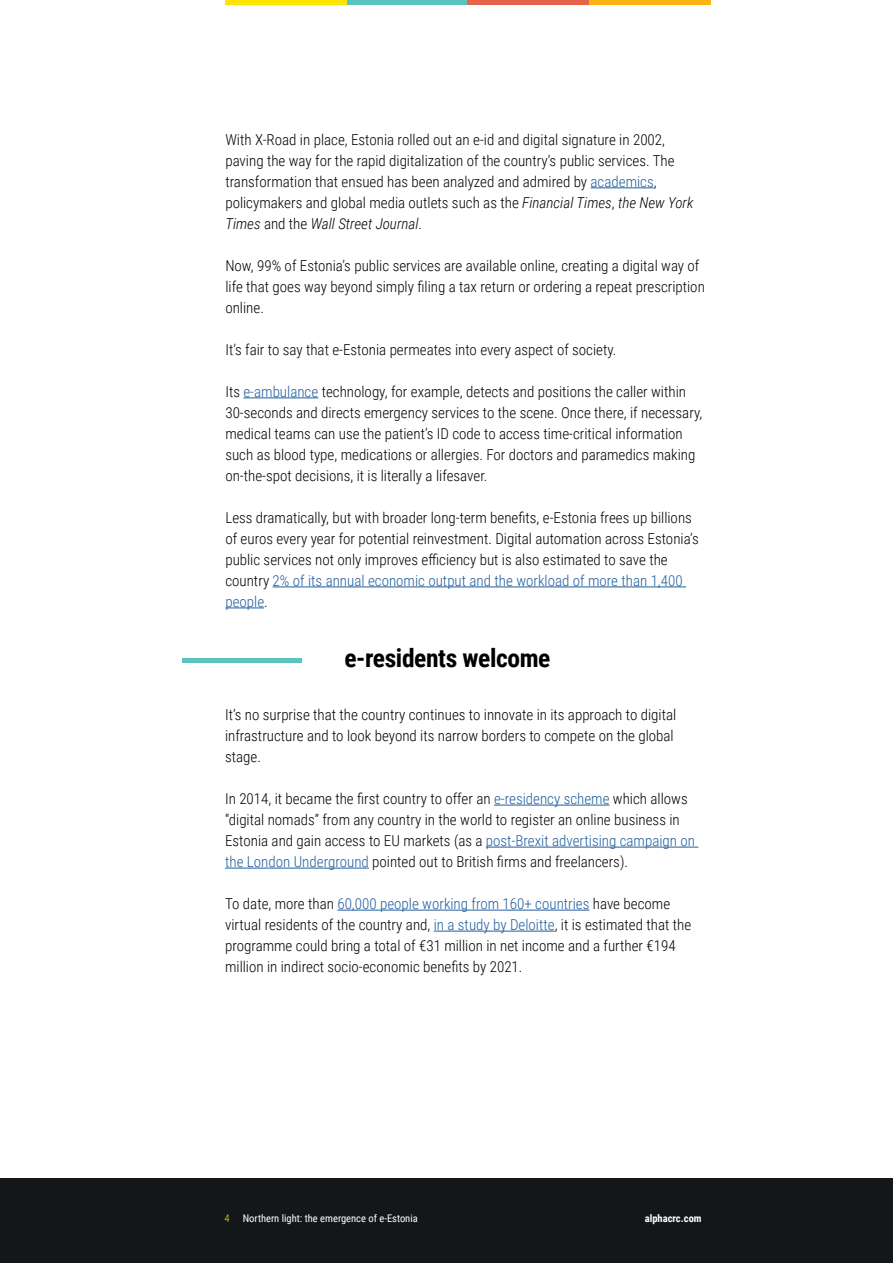
<style>
.page{position:relative;width:893px;height:1263px;background:#fff}
.page>*{position:absolute;margin:0;border:0;box-sizing:border-box;transform-origin:0 0}
.t1{font:700 25.5px "Roboto Condensed";letter-spacing:-.015em;color:#000}
.t2{font:300 15px/21px "Roboto Condensed";color:#000}
.t3{font:10.5px "Roboto Condensed";color:#fff}
.t4{font:700 10.5px "Roboto Condensed";color:#fff}
.t5{font:300 10.5px "Roboto Condensed";color:#ffe600}
.s1{color:#215e9e}
.s2{font-style:italic}
</style>
<div class="page">
<div style="left:0;top:1178px;width:893px;height:85px;background:#13171a"></div>
<hr style="left:346px;top:0;width:122px;height:4px;background:#58c4bd">
<hr style="left:468px;top:0;width:121px;height:4px;background:#e6644a">
<hr style="left:225px;top:0;width:122px;height:4px;background:#ffe600">
<hr style="left:589px;top:0;width:121px;height:4px;background:#fcb316">
<hr style="left:591px;top:187px;width:63px;height:1px;background:#215e9e">
<hr style="left:243px;top:397px;width:75px;height:1px;background:#215e9e">
<hr style="left:273px;top:586px;width:413px;height:1px;background:#215e9e">
<hr style="left:225px;top:607px;width:39px;height:1px;background:#215e9e">
<hr style="left:183px;top:659px;width:119px;height:4px;background:#58c4bd">
<hr style="left:494px;top:805px;width:116px;height:1px;background:#215e9e">
<hr style="left:486px;top:847px;width:212px;height:1px;background:#215e9e">
<hr style="left:225px;top:868px;width:144px;height:1px;background:#215e9e">
<hr style="left:337px;top:910px;width:252px;height:1px;background:#215e9e">
<hr style="left:434px;top:931px;width:121px;height:1px;background:#215e9e">
<p class="t2" style="left:225px;top:128px;width:470px">With X-Road in place, Estonia rolled out an e-id and digital signature in 2002, paving the way for the rapid digitalization of the country’s public services. The transformation that ensued has been analyzed and admired by <span class="s1">academics</span>, policymakers and global media outlets such as the <span class="s2">Financial Times</span>, <span class="s2">the New York Times</span> and the <span class="s2">Wall Street Journal</span>.</p>
<p class="t2" style="left:225px;top:254px;width:481px">Now, 99% of Estonia’s public services are available online, creating a digital way of life that goes way beyond simply filing a tax return or ordering a repeat prescription online.</p>
<p class="t2" style="left:225px;top:338px;width:393px">It’s fair to say that e-Estonia permeates into every aspect of society.</p>
<p class="t2" style="left:225px;top:380px;width:478px">Its <span class="s1">e-ambulance</span> technology, for example, detects and positions the caller within 30-seconds and directs emergency services to the scene. Once there, if necessary, medical teams can use the patient’s ID code to access time-critical information such as blood type, medications or allergies. For doctors and paramedics making on-the-spot decisions, it is literally a lifesaver.</p>
<p class="t2" style="left:225px;top:506px;width:475px">Less dramatically, but with broader long-term benefits, e-Estonia frees up billions of euros every year for potential reinvestment. Digital automation across Estonia’s public services not only improves efficiency but is also estimated to save the country <span class="s1">2% of its annual economic output and the workload of more than 1,400 people</span>.</p>
<h1 class="t1" style="left:344px;top:640px;width:208px">e-residents welcome</h1>
<p class="t2" style="left:225px;top:704px;width:453px">It’s no surprise that the country continues to innovate in its approach to digital infrastructure and to look beyond its narrow borders to compete on the global stage.</p>
<p class="t2" style="left:225px;top:788px;width:471px">In 2014, it became the first country to offer an <span class="s1">e-residency scheme</span> which allows “digital nomads” from any country in the world to register an online business in Estonia and gain access to EU markets (as a <span class="s1">post-Brexit advertising campaign on the London Underground</span> pointed out to British firms and freelancers).</p>
<p class="t2" style="left:225px;top:893px;width:468px">To date, more than <span class="s1">60,000 people working from 160+ countries</span> have become virtual residents of the country and, <span class="s1">in a study by Deloitte</span>, it is estimated that the programme could bring a total of €31 million in net income and a further €194 million in indirect socio-economic benefits by 2021.</p>
<p class="t5" style="left:225px;top:1211px;width:7px">4</p>
<p class="t3" style="left:243px;top:1211px;width:176px">Northern light: the emergence of e-Estonia</p>
<p class="t4" style="left:645px;top:1211px;width:58px">alphacrc.com</p>
</div>
